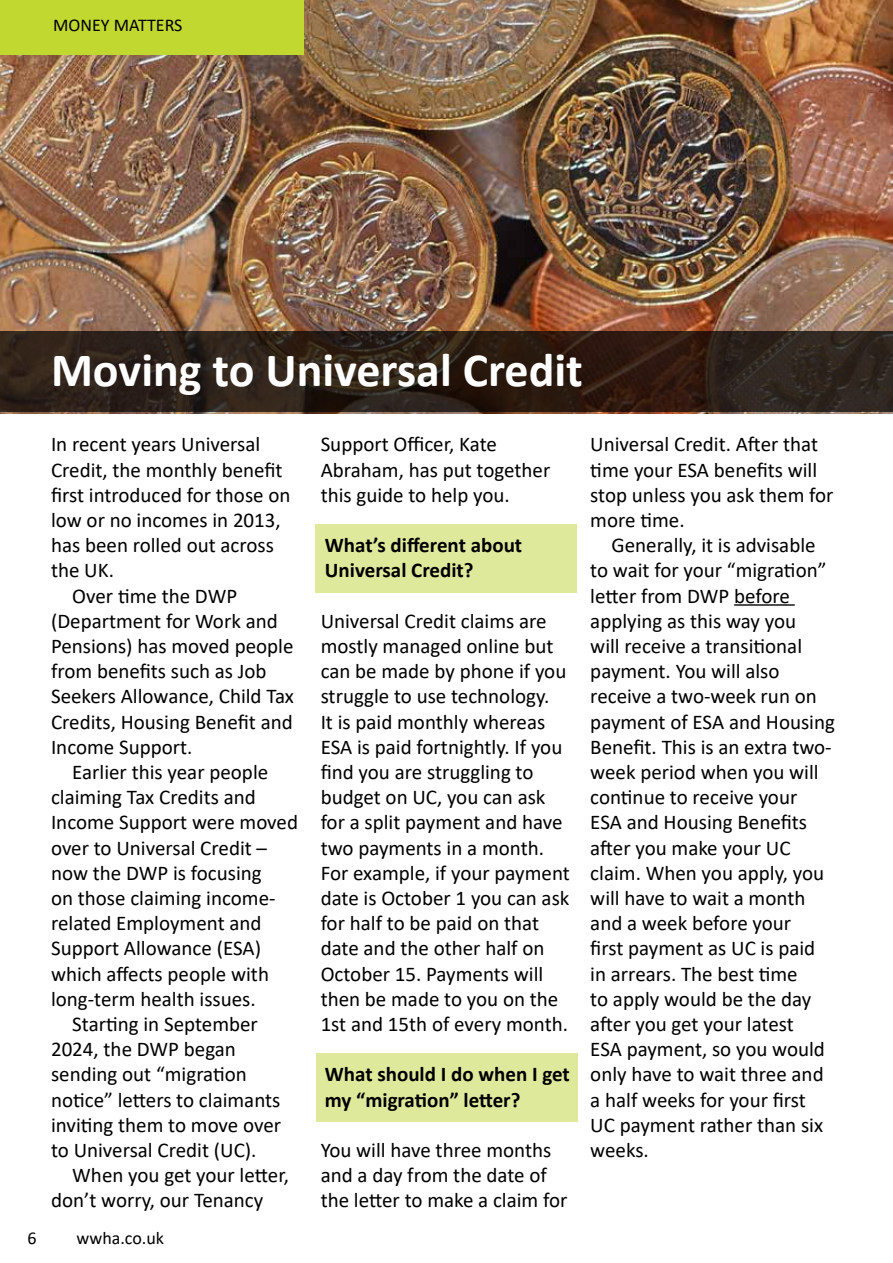
<style>
.page{position:relative;width:893px;height:1263px;background:#fff}
.page>*{position:absolute;margin:0;border:0;box-sizing:border-box;transform-origin:0 0}
.t1{font:700 48px "Calibri";color:#fff}
.t2{font:21px/25.2px "Calibri";color:#000}
.t3{font:700 21px/25.2px "Calibri";color:#000}
.t4{font:18px "Calibri";color:#000}
</style>
<div class="page">
<div style="left:316px;top:1053px;width:261px;height:68px;background:#dee99b"></div>
<div style="left:315px;top:524px;width:262px;height:68px;background:#dee99b"></div>
<img style="left:0;top:0;width:893px;height:413px">
<svg style="left:0;top:332px;width:893px;height:80px;background:#2d2017"></svg>
<div style="left:0;top:0;width:304px;height:54px;background:#c1d831"></div>
<hr style="left:734px;top:604px;width:61px;height:2px;background:#000">
<p class="t4" style="left:53px;top:13px;width:131px">MONEY MATTERS</p>
<h1 class="t1" style="left:51px;top:336px;width:533px">Moving to Universal Credit</h1>
<p class="t2" style="left:51px;top:431px;width:211px">In recent years Universal</p>
<p class="t2" style="left:51px;top:456px;width:233px">Credit, the monthly benefit</p>
<p class="t2" style="left:51px;top:482px;width:241px">first introduced for those on</p>
<p class="t2" style="left:51px;top:507px;width:231px">low or no incomes in 2013,</p>
<p class="t2" style="left:51px;top:532px;width:224px">has been rolled out across</p>
<p class="t2" style="left:51px;top:557px;width:64px">the UK.</p>
<p class="t2" style="left:72px;top:582px;width:166px">Over time the DWP</p>
<p class="t2" style="left:51px;top:608px;width:228px">(Department for Work and</p>
<p class="t2" style="left:51px;top:633px;width:244px">Pensions) has moved people</p>
<p class="t2" style="left:51px;top:658px;width:217px">from benefits such as Job</p>
<p class="t2" style="left:51px;top:683px;width:244px">Seekers Allowance, Child Tax</p>
<p class="t2" style="left:51px;top:708px;width:243px">Credits, Housing Benefit and</p>
<p class="t2" style="left:51px;top:734px;width:143px">Income Support.</p>
<p class="t2" style="left:72px;top:759px;width:197px">Earlier this year people</p>
<p class="t2" style="left:51px;top:784px;width:206px">claiming Tax Credits and</p>
<p class="t2" style="left:51px;top:809px;width:249px">Income Support were moved</p>
<p class="t2" style="left:51px;top:834px;width:218px">over to Universal Credit –</p>
<p class="t2" style="left:51px;top:860px;width:212px">now the DWP is focusing</p>
<p class="t2" style="left:51px;top:885px;width:226px">on those claiming income-</p>
<p class="t2" style="left:51px;top:910px;width:212px">related Employment and</p>
<p class="t2" style="left:51px;top:935px;width:212px">Support Allowance (ESA)</p>
<p class="t2" style="left:51px;top:960px;width:219px">which affects people with</p>
<p class="t2" style="left:51px;top:986px;width:206px">long-term health issues.</p>
<p class="t2" style="left:72px;top:1011px;width:187px">Starting in September</p>
<p class="t2" style="left:51px;top:1036px;width:186px">2024, the DWP began</p>
<p class="t2" style="left:51px;top:1061px;width:197px">sending out “migration</p>
<p class="t2" style="left:51px;top:1086px;width:231px">notice” letters to claimants</p>
<p class="t2" style="left:51px;top:1112px;width:232px">inviting them to move over</p>
<p class="t2" style="left:51px;top:1137px;width:207px">to Universal Credit (UC).</p>
<p class="t2" style="left:72px;top:1162px;width:218px">When you get your letter,</p>
<p class="t2" style="left:51px;top:1187px;width:214px">don’t worry, our Tenancy</p>
<p class="t4" style="left:28px;top:1225px;width:11px">6</p>
<p class="t4" style="left:77px;top:1225px;width:89px">wwha.co.uk</p>
<p class="t2" style="left:321px;top:431px;width:231px">Support Officer, Kate<br>Abraham, has put together this guide to help you.</p>
<p class="t3" style="left:325px;top:532px;width:199px">What’s different about<br>Universal Credit?</p>
<p class="t2" style="left:321px;top:608px;width:251px">Universal Credit claims are mostly managed online but can be made by phone if you struggle to use technology.<br>It is paid monthly whereas<br>ESA is paid fortnightly. If you find you are struggling to budget on UC, you can ask for a split payment and have two payments in a month.<br>For example, if your payment date is October 1 you can ask for half to be paid on that date and the other half on<br>October 15. Payments will then be made to you on the<br>1st and 15th of every month.</p>
<p class="t3" style="left:325px;top:1061px;width:246px">What should I do when I get my “migration” letter?</p>
<p class="t2" style="left:321px;top:1137px;width:248px">You will have three months and a day from the date of the letter to make a claim for</p>
<p class="t2" style="left:590px;top:431px;width:245px">Universal Credit. After that time your ESA benefits will stop unless you ask them for more time.</p>
<p class="t2" style="left:590px;top:532px;width:246px;text-indent:21px">Generally, it is advisable to wait for your “migration” letter from DWP before applying as this way you<br>will receive a transitional payment. You will also receive a two-week run on payment of ESA and Housing<br>Benefit. This is an extra two&shy;week period when you will continue to receive your<br>ESA and Housing Benefits after you make your UC claim. When you apply, you will have to wait a month and a week before your<br>first payment as UC is paid in arrears. The best time<br>to apply would be the day after you get your latest<br>ESA payment, so you would only have to wait three and a half weeks for your first<br>UC payment rather than six weeks.</p>
</div>
